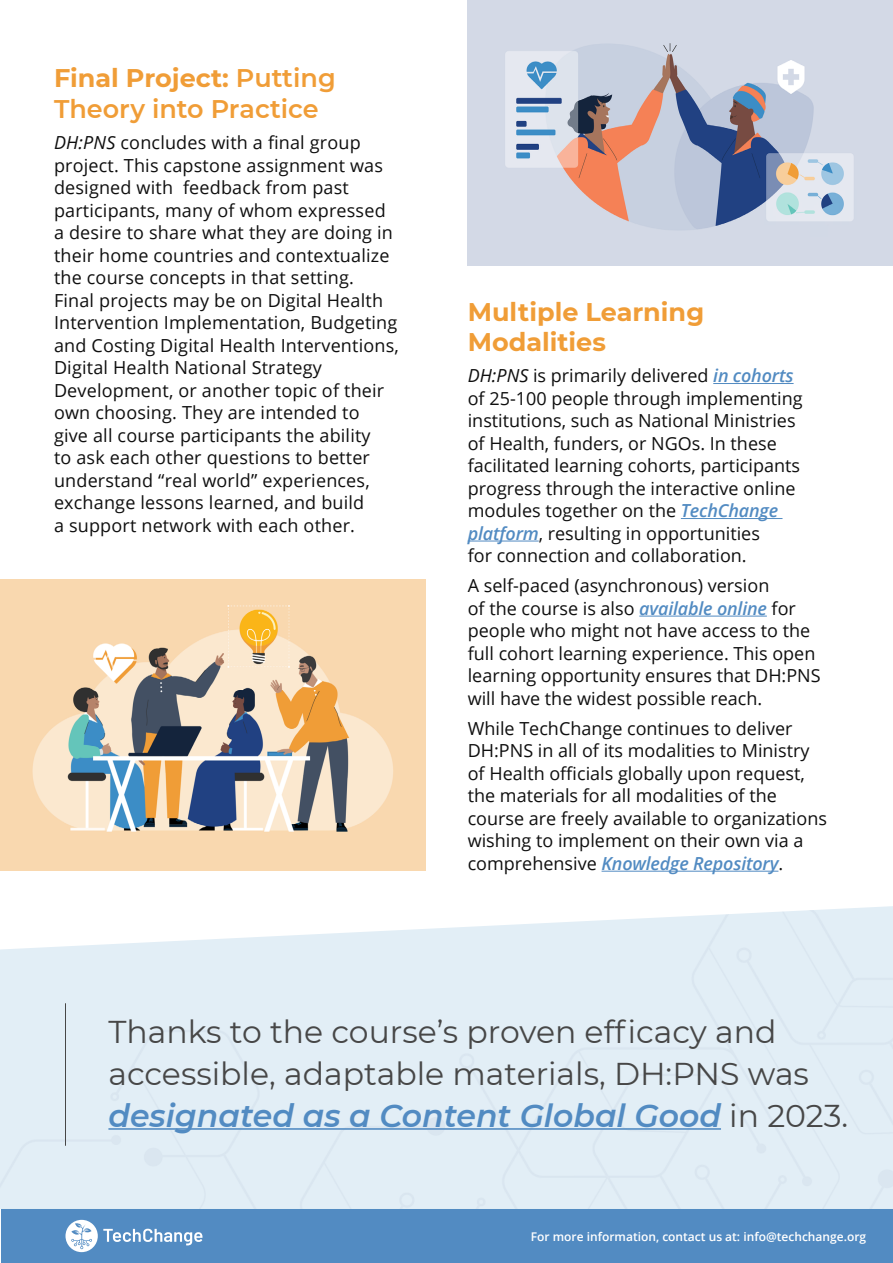
<style>
.page{position:relative;width:893px;height:1263px;background:#fff}
.page>*{position:absolute;margin:0;border:0;box-sizing:border-box;transform-origin:0 0}
.t1{font:31.5px/42px "Montserrat";color:#474747}
.t2{font:600 25.5px/30.6px "Montserrat";color:#f09d37}
.t3{font:700 25.5px/30.6px "Montserrat";color:#f09d37}
.t4{font:18px/22.5px "Open Sans";color:#0f0f0f}
.t5{font:600 12px "Open Sans";color:#fff}
.s1{font-weight:700}
.s2{font-style:italic}
.s3{font-weight:600;font-style:italic;color:#528bc2}
</style>
<div class="page">
<div style="left:1px;top:1209px;width:892px;height:54px;background:#528bc2"></div>
<svg style="left:65px;top:1220px;width:137px;height:32px"></svg>
<div style="left:468px;top:0;width:425px;height:266px;background:#d3d9e6"></div>
<div style="left:0;top:579px;width:425px;height:291px;background:#f9d8af"></div>
<hr style="left:713px;top:383px;width:81px;height:1px;background:#528bc2">
<hr style="left:681px;top:518px;width:101px;height:1px;background:#528bc2">
<hr style="left:468px;top:541px;width:71px;height:1px;background:#528bc2">
<hr style="left:639px;top:616px;width:128px;height:1px;background:#528bc2">
<hr style="left:602px;top:871px;width:176px;height:1px;background:#528bc2">
<img style="left:505px;top:43px;width:349px;height:187px">
<hr style="left:65px;top:1003px;width:1px;height:143px;background:#474747">
<hr style="left:108px;top:1128px;width:613px;height:2px;background:#528bc2">
<img style="left:32px;top:605px;width:361px;height:227px">
<h2 class="t2" style="left:54px;top:62px;width:283px"><span class="s1">Final Project:</span> Putting<br>Theory into Practice</h2>
<p class="t4" style="left:54px;top:131px;width:346px"><span class="s2">DH:PNS</span> concludes with a final group project. This capstone assignment was designed with feedback from past participants, many of whom expressed a desire to share what they are doing in their home countries and contextualize the course concepts in that setting.<br>Final projects may be on Digital Health Intervention Implementation, Budgeting and Costing Digital Health Interventions, Digital Health National Strategy Development, or another topic of their own choosing. They are intended to<br>give all course participants the ability<br>to ask each other questions to better understand “real world” experiences, exchange lessons learned, and build<br>a support network with each other.</p>
<h2 class="t3" style="left:468px;top:295px;width:238px">Multiple Learning<br>Modalities</h2>
<p class="t4" style="left:468px;top:364px;width:336px"><span class="s2">DH:PNS</span> is primarily delivered <span class="s3">in cohorts </span>of 25-100 people through implementing institutions, such as National Ministries of Health, funders, or NGOs. In these facilitated learning cohorts, participants progress through the interactive online modules together on the <span class="s3">TechChange platform</span>, resulting in opportunities<br>for connection and collaboration.</p>
<p class="t4" style="left:468px;top:574px;width:354px">A self-paced (asynchronous) version<br>of the course is also <span class="s3">available online</span> for people who might not have access to the full cohort learning experience. This open learning opportunity ensures that DH:PNS will have the widest possible reach.</p>
<p class="t4" style="left:468px;top:716px;width:361px">While TechChange continues to deliver DH:PNS in all of its modalities to Ministry of Health officials globally upon request, the materials for all modalities of the course are freely available to organizations wishing to implement on their own via a comprehensive <span class="s3">Knowledge Repository</span>.</p>
<h1 class="t1" style="left:108px;top:1009px;width:741px">Thanks to the course’s proven efficacy and accessible, adaptable materials, DH:PNS was <span class="s3">designated as a Content Global Good</span> in 2023.</h1>
<p class="t5" style="left:531px;top:1228px;width:337px">For more information, contact us at: info@techchange.org</p>
</div>
